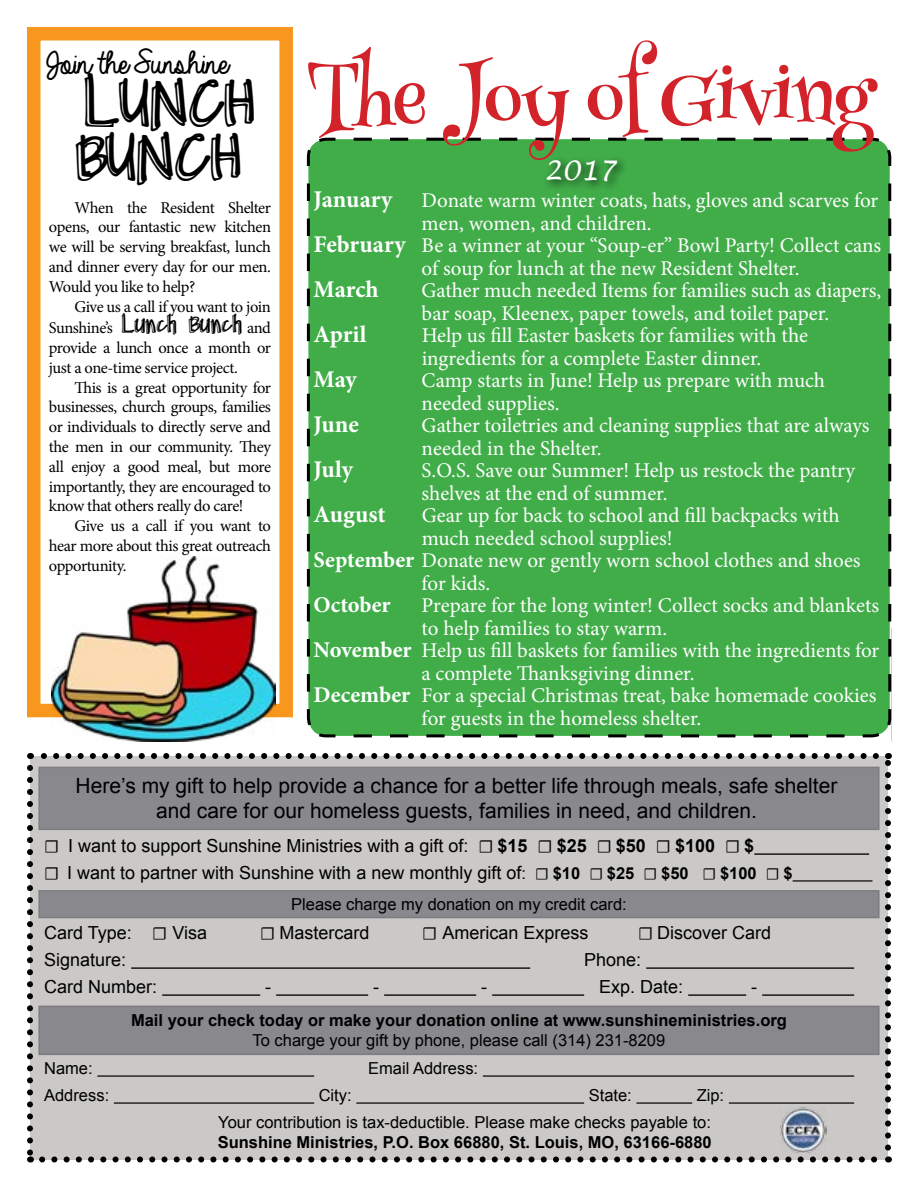
<style>
.page{position:relative;width:918px;height:1188px;background:#fff}
.page>*{position:absolute;margin:0;border:0;box-sizing:border-box;transform-origin:0 0}
.t1{font:75px "Henny Penny";letter-spacing:-.035em;color:#d2232a}
.t2{font:45px/54px "DJB Meand My Shadow";letter-spacing:-.025em;color:#000}
.t3{font:36px "Always In My Heart";letter-spacing:-.025em;color:#000}
.t4{font:italic 27px "Lucida Handwriting";color:#fff}
.t5{font:700 24px "Minion Pro";letter-spacing:-.005em;color:#fff}
.t6{font:700 22.5px "Minion Pro";color:#fff}
.t7{font:21px/22.5px "Minion Pro";letter-spacing:-.005em;color:#fff}
.t8{font:21px/25.2px "Arial";color:#000;text-align:center}
.t9{font:18px/27px "Arial";color:#000}
.t10{font:16.5px/19.8px "Minion Pro";letter-spacing:-.03em;color:#000;text-align:justify}
.t11{font:16.5px/27px "Arial";color:#000}
.t12{font:700 16.5px "Arial";color:#000}
.s1{font-family:"DJB Meand My Shadow"}
.s2{font-weight:700;font-size:24px}
.s3{font-weight:700;font-size:22.5px}
.s4{font-family:"Minion Pro";font-weight:700}
.s5{font-weight:700}
.s6{font-size:16.5px}
.s7{font-family:"Minion Pro";font-weight:700;font-size:16.5px}
.s8{font-weight:700;font-size:16.5px}
</style>
<div class="page">
<div style="left:30px;top:756px;width:858px;height:404px;background:#cbc9c7"></div>
<svg style="left:42px;top:1156px;width:836px;height:6px"></svg>
<svg style="left:27px;top:768px;width:6px;height:394px"></svg>
<svg style="left:885px;top:753px;width:6px;height:395px"></svg>
<svg style="left:30px;top:753px;width:846px;height:6px"></svg>
<div style="left:38px;top:767px;width:842px;height:63px;background:#89898d;border:2px solid #7c7c81"></div>
<div style="left:39px;top:891px;width:840px;height:27px;background:#89898d"></div>
<div style="left:38px;top:890px;width:842px;height:28px;border:2px solid #7c7c81"></div>
<hr style="left:754px;top:853px;width:115px;height:2px;background:#000">
<hr style="left:793px;top:880px;width:80px;height:2px;background:#000">
<hr style="left:131px;top:967px;width:399px;height:2px;background:#000">
<hr style="left:646px;top:967px;width:208px;height:2px;background:#000">
<hr style="left:162px;top:994px;width:98px;height:2px;background:#000">
<hr style="left:276px;top:994px;width:92px;height:2px;background:#000">
<hr style="left:384px;top:994px;width:92px;height:2px;background:#000">
<hr style="left:492px;top:994px;width:92px;height:2px;background:#000">
<hr style="left:688px;top:994px;width:58px;height:2px;background:#000">
<hr style="left:762px;top:994px;width:92px;height:2px;background:#000">
<div style="left:39px;top:1006px;width:840px;height:48px;background:#89898d"></div>
<div style="left:38px;top:1006px;width:842px;height:49px;border:2px solid #7c7c81"></div>
<hr style="left:97px;top:1075px;width:217px;height:2px;background:#000">
<hr style="left:483px;top:1075px;width:371px;height:2px;background:#000">
<hr style="left:114px;top:1102px;width:200px;height:2px;background:#000">
<hr style="left:356px;top:1102px;width:228px;height:2px;background:#000">
<hr style="left:636px;top:1102px;width:56px;height:2px;background:#000">
<hr style="left:729px;top:1102px;width:125px;height:2px;background:#000">
<img style="left:780px;top:1107px;width:46px;height:46px">
<div style="left:27px;top:27px;width:266px;height:690px;border:14px solid #f8971d"></div>
<img style="left:52px;top:557px;width:223px;height:185px">
<div style="left:306px;top:137px;width:586px;height:602px;background:#41ad49"></div>
<div style="left:542px;top:157px;width:87px;height:36px;background:#000;opacity:.75"></div>
<h3 class="t3" style="left:40px;top:43px;width:183px">Join the Sunshine</h3>
<h2 class="t2" style="left:76px;top:85px;width:184px">LUNCH<br>BUNCH</h2>
<p class="t10" style="left:49px;top:198px;width:224px;text-indent:25px">When the Resident Shelter opens, our fantastic new kitchen we will be serving breakfast, lunch and dinner every day for our men.<br>Would you like to help?</p>
<p class="t10" style="left:49px;top:296px;width:224px;line-height:21.6px;text-align:right">Give us a call if you want to join<br>Sunshine’s <span class="s1">Lunch Bunch</span> and</p>
<p class="t10" style="left:49px;top:338px;width:224px">provide a lunch once a month or just a one-time service project.</p>
<p class="t10" style="left:49px;top:378px;width:224px;text-indent:25px">This is a great opportunity for businesses, church groups, families or individuals to directly serve and the men in our community. They all enjoy a good meal, but more importantly, they are encouraged to know that others really do care!</p>
<p class="t10" style="left:49px;top:516px;width:224px;text-indent:25px">Give us a call if you want to hear more about this great outreach opportunity.</p>
<h1 class="t1" style="left:307px;top:55px;width:570px">The Joy of Giving</h1>
<p class="t4" style="left:544px;top:154px;width:74px">2017</p>
<p class="t7" style="left:314px;top:189px;width:566px"><span class="s2">January</span> Donate warm winter coats, hats, gloves and scarves for</p>
<p class="t7" style="left:422px;top:212px;width:231px">men, women, and children.</p>
<p class="t7" style="left:314px;top:234px;width:569px"><span class="s2">February</span> Be a winner at your “Soup-er” Bowl Party! Collect cans</p>
<p class="t7" style="left:422px;top:257px;width:379px">of soup for lunch at the new Resident Shelter.</p>
<p class="t5" style="left:314px;top:273px;width:67px">March</p>
<p class="t7" style="left:422px;top:279px;width:461px">Gather much needed Items for families such as diapers, bar soap, Kleenex, paper towels, and toilet paper.</p>
<p class="t5" style="left:314px;top:318px;width:54px">April</p>
<p class="t7" style="left:422px;top:324px;width:388px">Help us fill Easter baskets for families with the ingredients for a complete Easter dinner.</p>
<p class="t5" style="left:314px;top:363px;width:45px">May</p>
<p class="t7" style="left:422px;top:369px;width:405px">Camp starts in June! Help us prepare with much needed supplies.</p>
<p class="t5" style="left:314px;top:408px;width:47px">June</p>
<p class="t7" style="left:422px;top:414px;width:450px">Gather toiletries and cleaning supplies that are always needed in the Shelter.</p>
<p class="t5" style="left:314px;top:453px;width:41px">July</p>
<p class="t7" style="left:422px;top:459px;width:435px">S.O.S. Save our Summer! Help us restock the pantry shelves at the end of summer.</p>
<p class="t5" style="left:314px;top:498px;width:73px">August</p>
<p class="t7" style="left:422px;top:504px;width:420px">Gear up for back to school and fill backpacks with</p>
<p class="t7" style="left:422px;top:527px;width:252px">much needed school supplies!</p>
<p class="t7" style="left:314px;top:549px;width:548px"><span class="s3">September</span> Donate new or gently worn school clothes and shoes</p>
<p class="t7" style="left:422px;top:572px;width:70px">for kids.</p>
<p class="t6" style="left:314px;top:589px;width:79px">October</p>
<p class="t7" style="left:422px;top:594px;width:459px">Prepare for the long winter! Collect socks and blankets</p>
<p class="t7" style="left:422px;top:617px;width:247px">to help families to stay warm.</p>
<p class="t7" style="left:314px;top:639px;width:567px"><span class="s3">November</span> Help us fill baskets for families with the ingredients for</p>
<p class="t7" style="left:422px;top:662px;width:274px">a complete Thanksgiving dinner.</p>
<p class="t7" style="left:314px;top:684px;width:564px"><span class="s3">December</span> For a special Christmas treat, bake homemade cookies</p>
<p class="t7" style="left:422px;top:707px;width:281px">for guests in the homeless shelter.</p>
<p class="t8" style="left:76px;top:773px;width:763px">Here’s my gift to help provide a chance for a better life through meals, safe shelter and care for our homeless guests, families in need, and children.</p>
<p class="t9" style="left:44px;top:833px;width:750px"><span class="s4">☐</span> I want to support Sunshine Ministries with a gift of: <span class="s4">☐</span> <span class="s5">$15</span> <span class="s4">☐</span> <span class="s5">$25</span> <span class="s4">☐</span> <span class="s5">$50</span> <span class="s4">☐</span> <span class="s5">$100</span> <span class="s4">☐</span> <span class="s5">$<br></span><span class="s4">☐</span> I want to partner with Sunshine with a new monthly gift of<span class="s6">:</span> <span class="s7">☐</span> <span class="s8">$10</span> <span class="s7">☐</span> <span class="s8">$25</span> <span class="s7">☐</span> <span class="s8">$50</span> <span class="s7">☐</span> <span class="s8">$100</span> <span class="s7">☐</span> <span class="s8">$</span></p>
<p class="t11" style="left:291px;top:891px;width:337px">Please charge my donation on my credit card:</p>
<p class="t9" style="left:44px;top:920px;width:164px">Card Type: <span class="s4">☐</span> Visa</p>
<p class="t9" style="left:260px;top:920px;width:111px"><span class="s4">☐</span> Mastercard</p>
<p class="t9" style="left:422px;top:920px;width:168px"><span class="s4">☐</span> American Express</p>
<p class="t9" style="left:638px;top:920px;width:135px"><span class="s4">☐</span> Discover Card</p>
<p class="t9" style="left:44px;top:947px;width:84px">Signature:</p>
<p class="t9" style="left:584px;top:947px;width:59px">Phone:</p>
<p class="t9" style="left:44px;top:974px;width:115px">Card Number:</p>
<p class="t9" style="left:265px;top:974px;width:7px">-</p>
<p class="t9" style="left:373px;top:974px;width:7px">-</p>
<p class="t9" style="left:481px;top:974px;width:7px">-</p>
<p class="t9" style="left:599px;top:974px;width:86px">Exp. Date:</p>
<p class="t9" style="left:751px;top:974px;width:7px">-</p>
<p class="t12" style="left:131px;top:1010px;width:657px">Mail your check today or make your donation online at www.sunshineministries.org</p>
<p class="t11" style="left:253px;top:1027px;width:414px">To charge your gift by phone, please call (314) 231-8209</p>
<p class="t11" style="left:44px;top:1055px;width:50px">Name:</p>
<p class="t11" style="left:368px;top:1055px;width:112px">Email Address:</p>
<p class="t11" style="left:44px;top:1082px;width:67px">Address:</p>
<p class="t11" style="left:319px;top:1082px;width:34px">City:</p>
<p class="t11" style="left:589px;top:1082px;width:45px">State:</p>
<p class="t11" style="left:218px;top:1082px;width:507px;text-indent:478px">Zip:<br>Your contribution is tax-deductible. Please make checks payable to:</p>
<p class="t12" style="left:218px;top:1131px;width:495px">Sunshine Ministries, P.O. Box 66880, St. Louis, MO, 63166-6880</p>
</div>
